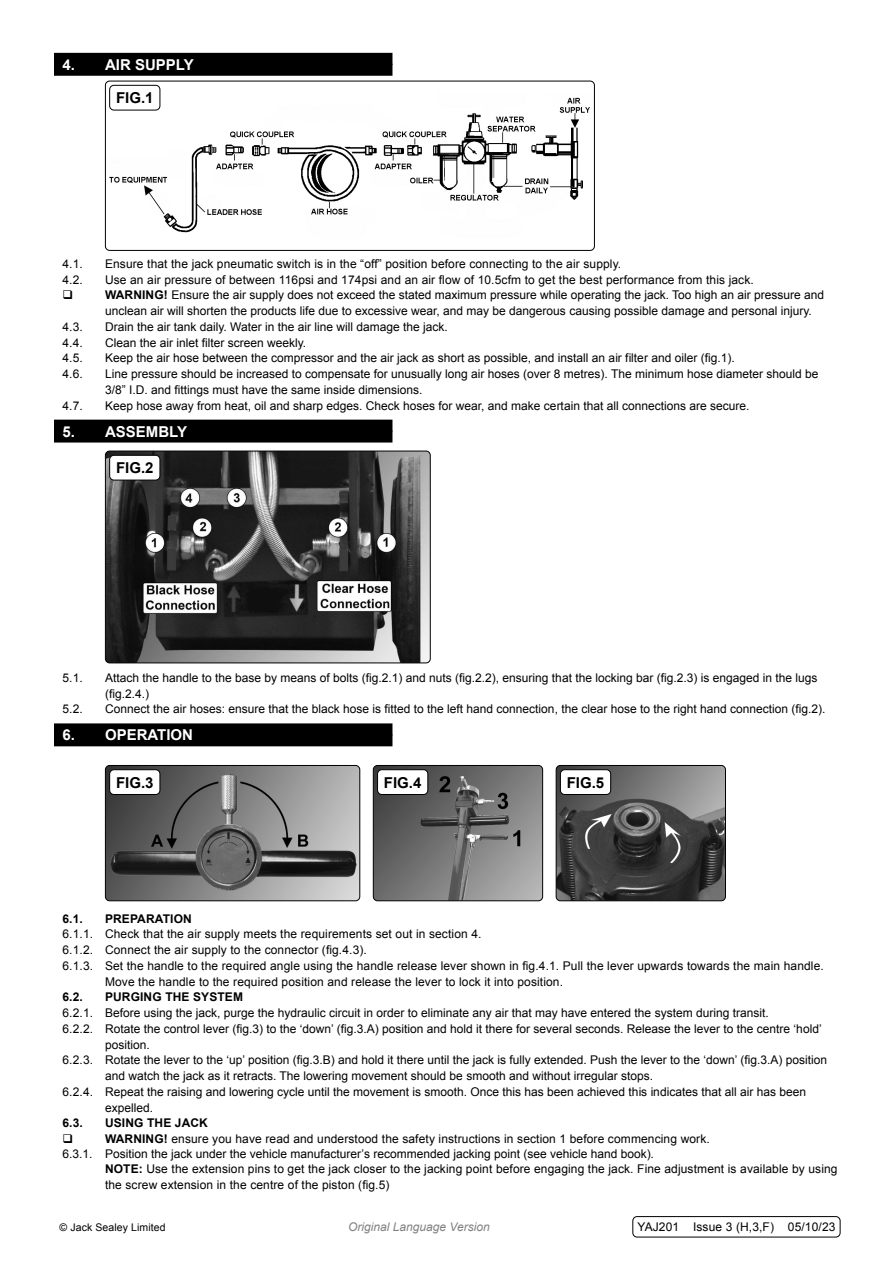
<style>
.page{position:relative;width:893px;height:1263px;background:#fff}
.page>*{position:absolute;margin:0;border:0;box-sizing:border-box;transform-origin:0 0}
.t1{font:700 15px "Arial";color:#fff}
.Body{font:700 15px "Arial";color:#000}
.Body__Tabbed{font:12px/15.8px "Arial";color:#000}
.t2{font:700 12px "Arial";letter-spacing:.01em;color:#000}
.Body__Footer{font:12px "Arial";letter-spacing:.01em;color:#000}
.t3{font:italic 12px "Arial";color:#818181}
.Body__Justified__7pt{font:10.5px "Arial";letter-spacing:.01em;color:#000}
.s1{font-weight:700}
.s2{font-style:italic}
</style>
<div class="page">
<div style="left:54px;top:64px;width:338px;height:12px;background:#000"></div>
<div style="left:54px;top:53px;width:338px;height:12px;background:#000"></div>
<div style="left:54px;top:431px;width:338px;height:12px;background:#000"></div>
<div style="left:54px;top:420px;width:338px;height:12px;background:#000"></div>
<div style="left:54px;top:734px;width:338px;height:12px;background:#000"></div>
<div style="left:54px;top:723px;width:338px;height:12px;background:#000"></div>
<img style="left:109px;top:93px;width:481px;height:140px">
<div style="left:105px;top:81px;width:490px;height:170px;border:1px solid #000;border-radius:4px"></div>
<div style="left:110px;top:85px;width:50px;height:25px;background:#fff;border-radius:4px"></div>
<div style="left:109px;top:85px;width:51px;height:25px;border:1px solid #000;border-radius:4px"></div>
<img style="left:106px;top:451px;width:324px;height:212px">
<div style="left:105px;top:451px;width:326px;height:212px;border:1px solid #000;border-radius:4px"></div>
<div style="left:110px;top:455px;width:50px;height:25px;background:#fff;border-radius:4px"></div>
<div style="left:109px;top:455px;width:51px;height:25px;border:1px solid #000;border-radius:4px"></div>
<img style="left:373px;top:765px;width:170px;height:136px">
<div style="left:373px;top:765px;width:170px;height:136px;border:1px solid #000;border-radius:4px"></div>
<img style="left:556px;top:765px;width:169px;height:136px">
<div style="left:556px;top:765px;width:170px;height:136px;border:1px solid #000;border-radius:4px"></div>
<img style="left:105px;top:765px;width:255px;height:136px">
<div style="left:105px;top:765px;width:255px;height:136px;border:1px solid #000;border-radius:4px"></div>
<div style="left:110px;top:770px;width:50px;height:24px;background:#fff;border-radius:4px"></div>
<div style="left:109px;top:769px;width:51px;height:26px;border:1px solid #000;border-radius:4px"></div>
<div style="left:378px;top:770px;width:50px;height:24px;background:#fff;border-radius:4px"></div>
<div style="left:377px;top:769px;width:51px;height:26px;border:1px solid #000;border-radius:4px"></div>
<div style="left:560px;top:770px;width:51px;height:24px;background:#fff;border-radius:4px"></div>
<div style="left:560px;top:769px;width:51px;height:26px;border:1px solid #000;border-radius:4px"></div>
<div style="left:632px;top:1216px;width:208px;height:21px;border:1px solid #000;border-radius:4px"></div>
<p class="t1" style="left:63px;top:54px;width:133px">4. AIR SUPPLY</p>
<p class="Body" style="left:116px;top:88px;width:39px">FIG.1</p>
<p class="Body__Tabbed" style="left:63px;top:256px;width:22px">4.1.</p>
<p class="Body__Tabbed" style="left:105px;top:256px;width:518px">Ensure that the jack pneumatic switch is in the “off” position before connecting to the air supply.</p>
<p class="Body__Tabbed" style="left:63px;top:272px;width:22px">4.2.</p>
<p class="Body__Tabbed" style="left:105px;top:272px;width:650px">Use an air pressure of between 116psi and 174psi and an air flow of 10.5cfm to get the best performance from this jack.</p>
<p class="Body__Tabbed" style="left:105px;top:287px;width:721px"><span class="s1">WARNING!</span> Ensure the air supply does not exceed the stated maximum pressure while operating the jack. Too high an air pressure and unclean air will shorten the products life due to excessive wear, and may be dangerous causing possible damage and personal injury.</p>
<p class="Body__Tabbed" style="left:63px;top:319px;width:22px">4.3.</p>
<p class="Body__Tabbed" style="left:105px;top:319px;width:344px">Drain the air tank daily. Water in the air line will damage the jack.</p>
<p class="Body__Tabbed" style="left:63px;top:335px;width:22px">4.4.</p>
<p class="Body__Tabbed" style="left:105px;top:335px;width:203px">Clean the air inlet filter screen weekly.</p>
<p class="Body__Tabbed" style="left:63px;top:350px;width:22px">4.5.</p>
<p class="Body__Tabbed" style="left:105px;top:350px;width:631px">Keep the air hose between the compressor and the air jack as short as possible, and install an air filter and oiler (fig.1).</p>
<p class="Body__Tabbed" style="left:63px;top:366px;width:22px">4.6.</p>
<p class="Body__Tabbed" style="left:105px;top:366px;width:715px">Line pressure should be increased to compensate for unusually long air hoses (over 8 metres). The minimum hose diameter should be<br>3/8” I.D. and fittings must have the same inside dimensions.</p>
<p class="Body__Tabbed" style="left:63px;top:398px;width:22px">4.7.</p>
<p class="Body__Tabbed" style="left:105px;top:398px;width:646px">Keep hose away from heat, oil and sharp edges. Check hoses for wear, and make certain that all connections are secure.</p>
<p class="t1" style="left:63px;top:421px;width:126px">5. ASSEMBLY</p>
<p class="Body" style="left:116px;top:458px;width:39px">FIG.2</p>
<p class="Body__Tabbed" style="left:63px;top:670px;width:22px">5.1.</p>
<p class="Body__Tabbed" style="left:105px;top:670px;width:714px">Attach the handle to the base by means of bolts (fig.2.1) and nuts (fig.2.2), ensuring that the locking bar (fig.2.3) is engaged in the lugs (fig.2.4.)</p>
<p class="Body__Tabbed" style="left:63px;top:701px;width:22px">5.2.</p>
<p class="Body__Tabbed" style="left:105px;top:701px;width:722px">Connect the air hoses: ensure that the black hose is fitted to the left hand connection, the clear hose to the right hand connection (fig.2).</p>
<p class="t1" style="left:63px;top:725px;width:132px">6. OPERATION</p>
<p class="Body" style="left:116px;top:772px;width:39px">FIG.3</p>
<p class="Body" style="left:384px;top:772px;width:39px">FIG.4</p>
<p class="Body" style="left:567px;top:772px;width:39px">FIG.5</p>
<p class="t2" style="left:63px;top:910px;width:22px">6.1.</p>
<p class="t2" style="left:105px;top:910px;width:88px">PREPARATION</p>
<p class="Body__Tabbed" style="left:63px;top:926px;width:420px">6.1.1. Check that the air supply meets the requirements set out in section 4.</p>
<p class="Body__Tabbed" style="left:63px;top:942px;width:306px">6.1.2. Connect the air supply to the connector (fig.4.3).</p>
<p class="Body__Tabbed" style="left:105px;top:958px;width:720px;text-indent:-43px">6.1.3. Set the handle to the required angle using the handle release lever shown in fig.4.1. Pull the lever upwards towards the main handle.<br>Move the handle to the required position and release the lever to lock it into position.</p>
<p class="t2" style="left:63px;top:989px;width:22px">6.2.</p>
<p class="t2" style="left:105px;top:989px;width:140px">PURGING THE SYSTEM</p>
<p class="Body__Tabbed" style="left:63px;top:1005px;width:708px">6.2.1. Before using the jack, purge the hydraulic circuit in order to eliminate any air that may have entered the system during transit.</p>
<p class="Body__Tabbed" style="left:105px;top:1021px;width:718px;text-indent:-43px">6.2.2. Rotate the control lever (fig.3) to the ‘down’ (fig.3.A) position and hold it there for several seconds. Release the lever to the centre ‘hold’ position.</p>
<p class="Body__Tabbed" style="left:105px;top:1052px;width:724px;text-indent:-43px">6.2.3. Rotate the lever to the ‘up’ position (fig.3.B) and hold it there until the jack is fully extended. Push the lever to the ‘down’ (fig.3.A) position and watch the jack as it retracts. The lowering movement should be smooth and without irregular stops.</p>
<p class="Body__Tabbed" style="left:105px;top:1084px;width:702px;text-indent:-43px">6.2.4. Repeat the raising and lowering cycle until the movement is smooth. Once this has been achieved this indicates that all air has been expelled.</p>
<p class="t2" style="left:63px;top:1115px;width:22px">6.3.</p>
<p class="t2" style="left:105px;top:1115px;width:104px">USING THE JACK</p>
<p class="Body__Tabbed" style="left:105px;top:1131px;width:606px"><span class="s1">WARNING!</span> ensure you have read and understood the safety instructions in section 1 before commencing work.</p>
<p class="Body__Tabbed" style="left:63px;top:1145px;width:593px">6.3.1. Position the jack under the vehicle manufacturer’s recommended jacking point (see vehicle hand book)<span class="s2">.</span></p>
<p class="Body__Tabbed" style="left:105px;top:1161px;width:734px"><span class="s1">NOTE:</span> Use the extension pins to get the jack closer to the jacking point before engaging the jack. Fine adjustment is available by using the screw extension in the centre of the piston (fig.5)</p>
<p class="Body__Justified__7pt" style="left:60px;top:1220px;width:108px">© Jack Sealey Limited</p>
<p class="t3" style="left:348px;top:1219px;width:143px">Original Language Version</p>
<p class="Body__Footer" style="left:637px;top:1219px;width:200px">YAJ201 Issue 3 (H,3,F) 05/10/23</p>
</div>
